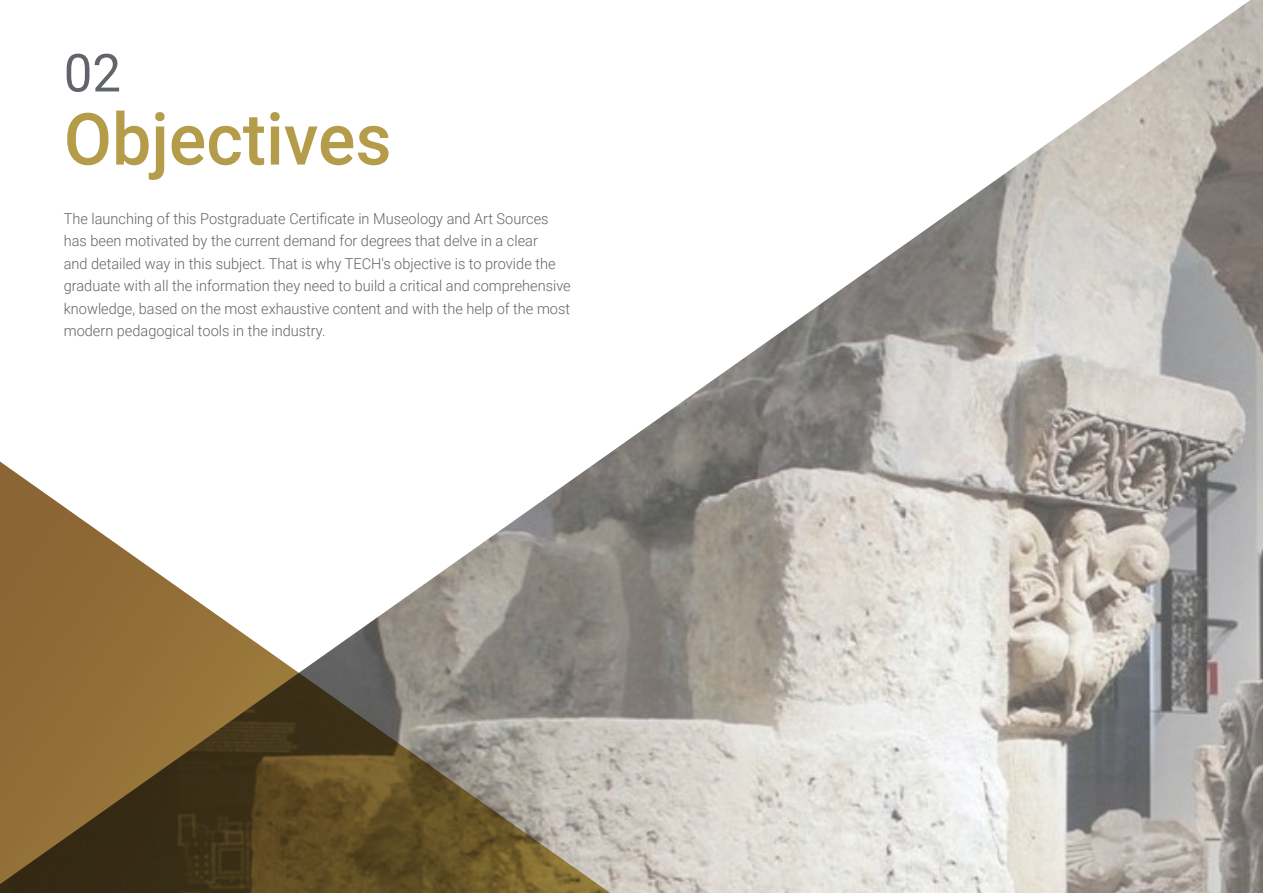
<style>
.page{position:relative;width:1263px;height:893px;background:#fff}
.page>*{position:absolute;margin:0;border:0;box-sizing:border-box;transform-origin:0 0}
.t1{font:500 72px "Roboto";color:#b49c4b}
.t2{font:52.5px "Roboto";color:#61646a}
.t3{font:300 15px/22.5px "Roboto";color:#61646a}
</style>
<div class="page">
<img style="left:620px;top:0;width:643px;height:893px">
<svg style="left:0;top:446px;width:640px;height:447px"></svg>
<h2 class="t2" style="left:64px;top:36px;width:59px">02</h2>
<h1 class="t1" style="left:64px;top:89px;width:329px">Objectives</h1>
<p class="t3" style="left:64px;top:207px;width:508px">The launching of this Postgraduate Certificate in Museology and Art Sources has been motivated by the current demand for degrees that delve in a clear<br>and detailed way in this subject. That is why TECH's objective is to provide the graduate with all the information they need to build a critical and comprehensive knowledge, based on the most exhaustive content and with the help of the most modern pedagogical tools in the industry.</p>
</div>
